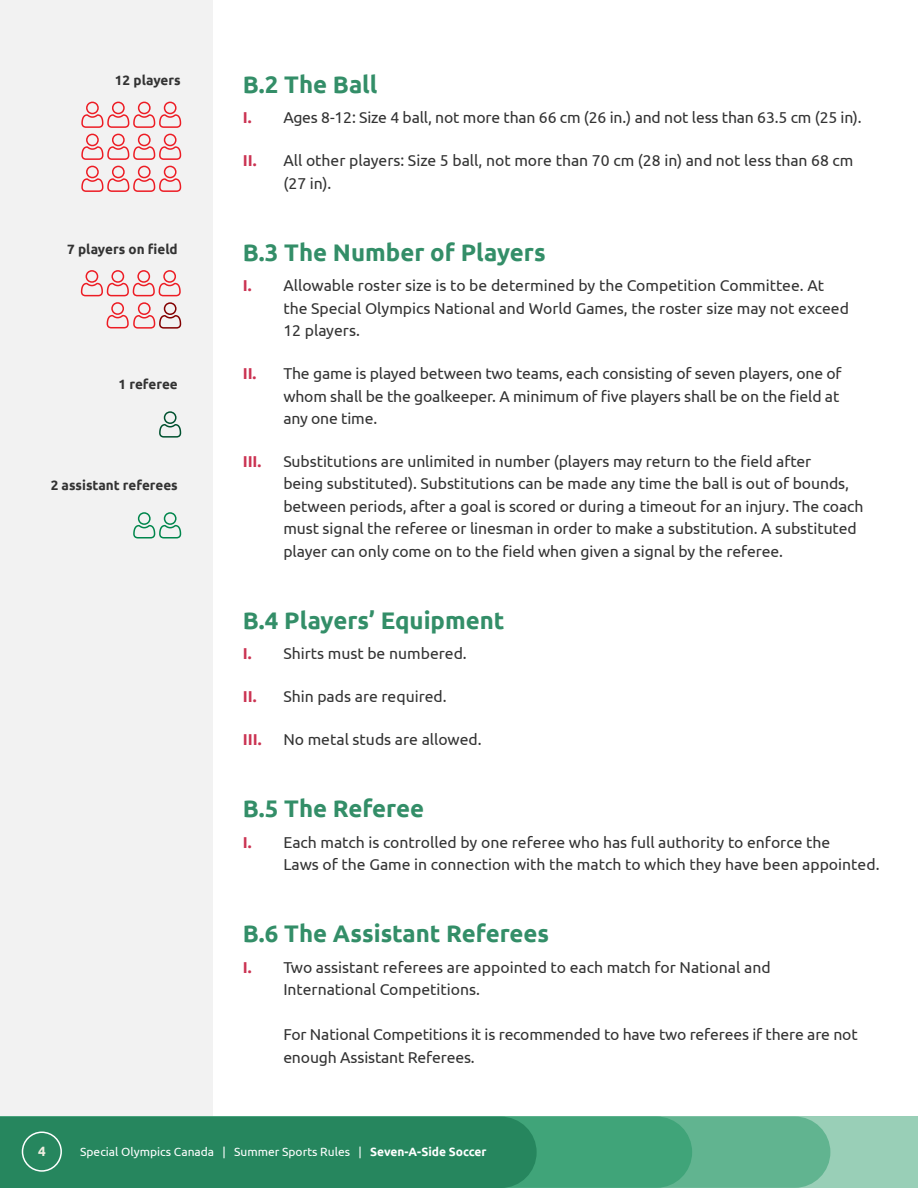
<style>
.page{position:relative;width:918px;height:1188px;background:#fff}
.page>*{position:absolute;margin:0;border:0;box-sizing:border-box;transform-origin:0 0}
.t1{font:700 24px "Ubuntu";color:#338e68}
.t2{font:15.75px/22.5px "Ubuntu";letter-spacing:-.005em;color:#333}
.t3{font:700 15.75px "Ubuntu";color:#cb3352}
.t4{font:700 13.5px "Ubuntu";color:#333}
.t5{font:700 13.5px "Ubuntu";color:#efede0}
.t6{font:12px "Ubuntu";color:#fff}
.s1{font-weight:700;color:#cb3352}
.s2{font-weight:700}
</style>
<div class="page">
<div style="left:0;top:0;width:213px;height:1117px;background:#f2f2f2"></div>
<svg style="left:81px;top:101px;width:101px;height:91px"></svg>
<svg style="left:80px;top:270px;width:102px;height:59px"></svg>
<svg style="left:159px;top:411px;width:23px;height:27px"></svg>
<svg style="left:133px;top:512px;width:49px;height:27px"></svg>
<div style="left:0;top:1117px;width:918px;height:71px;background:#99cfb7"></div>
<div style="left:692px;top:1117px;width:138px;height:71px;background:#61b490"></div>
<div style="left:537px;top:1117px;width:155px;height:71px;background:#40a479"></div>
<div style="left:0;top:1117px;width:537px;height:71px;background:#26865e"></div>
<div style="left:22px;top:1132px;width:40px;height:40px;border:2px solid #fff;border-radius:50%"></div>
<p class="t4" style="left:115px;top:72px;width:67px">12 players</p>
<p class="t4" style="left:67px;top:241px;width:112px">7 players on field</p>
<p class="t4" style="left:119px;top:376px;width:61px">1 referee</p>
<p class="t4" style="left:51px;top:477px;width:129px">2 assistant referees</p>
<h1 class="t1" style="left:243px;top:70px;width:136px">B.2 The Ball</h1>
<p class="t2" style="left:243px;top:106px;width:620px"><span class="s1">I.</span> Ages 8-12: Size 4 ball, not more than 66 cm (26 in.) and not less than 63.5 cm (25 in).</p>
<p class="t2" style="left:283px;top:149px;width:572px;text-indent:-40px"><span class="s1">II.</span> All other players: Size 5 ball, not more than 70 cm (28 in) and not less than 68 cm (27 in).</p>
<h1 class="t1" style="left:243px;top:238px;width:304px">B.3 The Number of Players</h1>
<p class="t2" style="left:283px;top:274px;width:567px;text-indent:-40px"><span class="s1">I.</span> Allowable roster size is to be determined by the Competition Committee. At the Special Olympics National and World Games, the roster size may not exceed<br>12 players.</p>
<p class="t2" style="left:283px;top:362px;width:560px;text-indent:-40px"><span class="s1">II.</span> The game is played between two teams, each consisting of seven players, one of whom shall be the goalkeeper. A minimum of five players shall be on the field at any one time.</p>
<p class="t3" style="left:243px;top:452px;width:20px">III.</p>
<p class="t2" style="left:283px;top:450px;width:582px">Substitutions are unlimited in number (players may return to the field after<br>being substituted). Substitutions can be made any time the ball is out of bounds, between periods, after a goal is scored or during a timeout for an injury. The coach must signal the referee or linesman in order to make a substitution. A substituted player can only come on to the field when given a signal by the referee.</p>
<h1 class="t1" style="left:243px;top:606px;width:263px">B.4 Players’ Equipment</h1>
<p class="t2" style="left:243px;top:642px;width:225px"><span class="s1">I.</span> Shirts must be numbered.</p>
<p class="t2" style="left:243px;top:685px;width:205px"><span class="s1">II.</span> Shin pads are required.</p>
<p class="t3" style="left:243px;top:730px;width:20px">III.</p>
<p class="t2" style="left:283px;top:728px;width:200px">No metal studs are allowed.</p>
<h1 class="t1" style="left:243px;top:794px;width:183px">B.5 The Referee</h1>
<p class="t2" style="left:283px;top:830px;width:598px;text-indent:-40px"><span class="s1">I.</span> Each match is controlled by one referee who has full authority to enforce the<br>Laws of the Game in connection with the match to which they have been appointed.</p>
<h1 class="t1" style="left:243px;top:919px;width:308px">B.6 The Assistant Referees</h1>
<p class="t2" style="left:283px;top:955px;width:489px;text-indent:-40px"><span class="s1">I.</span> Two assistant referees are appointed to each match for National and<br>International Competitions.</p>
<p class="t2" style="left:283px;top:1023px;width:576px">For National Competitions it is recommended to have two referees if there are not enough Assistant Referees.</p>
<p class="t5" style="left:38px;top:1143px;width:9px">4</p>
<p class="t6" style="left:80px;top:1144px;width:408px">Special Olympics Canada | Summer Sports Rules | <span class="s2">Seven-A-Side Soccer</span></p>
</div>
